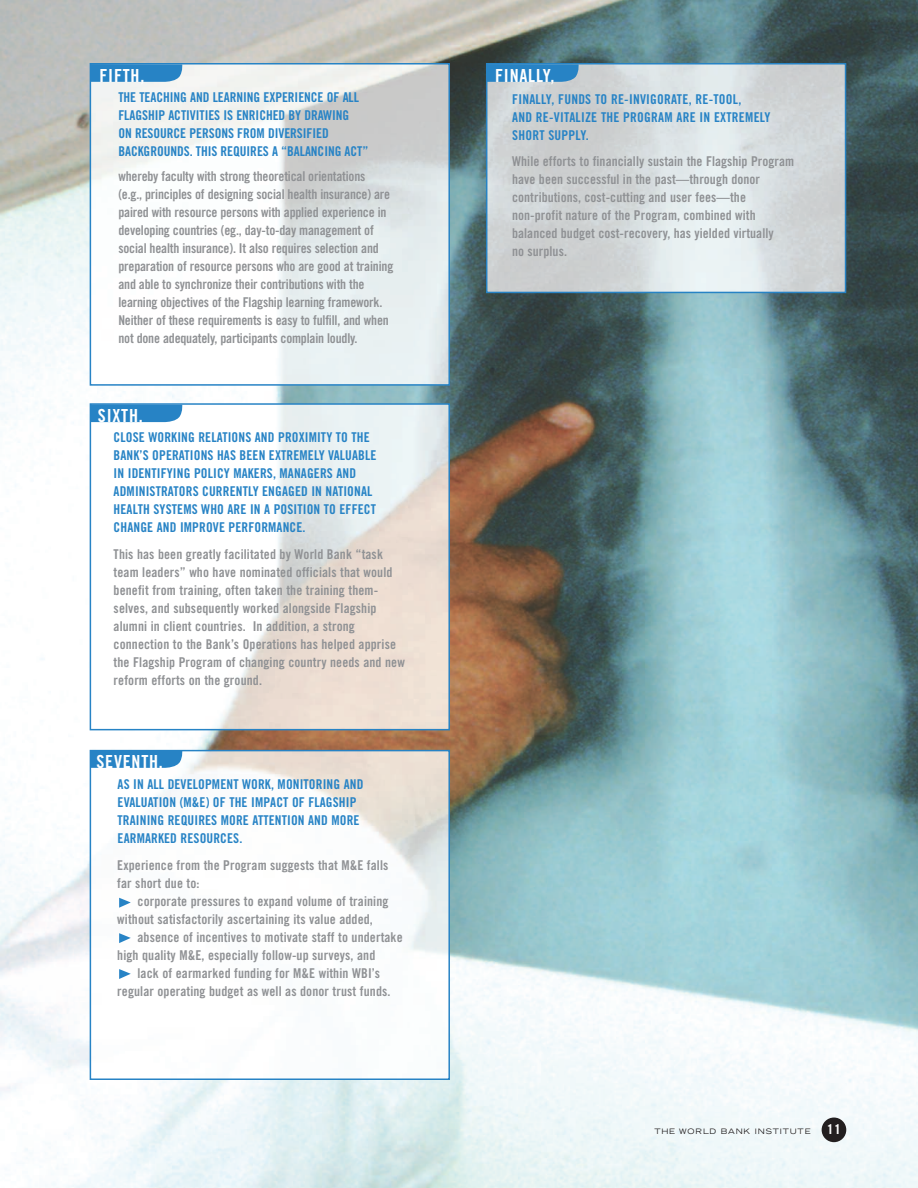
<style>
.page{position:relative;width:918px;height:1188px;background:#fff}
.page>*{position:absolute;margin:0;border:0;box-sizing:border-box;transform-origin:0 0}
.t1{font:18px "Trade Gothic Bold Cond Twenty";letter-spacing:.045em;color:#fff}
.t2{font:13.5px/18px "Trade Gothic Bold Cond Twenty";letter-spacing:.005em;color:#8f9194}
.t3{font:13.5px/18px "Trade Gothic Bold Cond Twenty";letter-spacing:.01em;color:#2783c5}
.t4{font:13.5px/18px "Trade Gothic Bold Cond Twenty";letter-spacing:-.015em;color:#8f9194}
.t5{font:expanded 7.5px "Trade Gothic LH";letter-spacing:.11em;color:#231f20}
.s1{font-family:"Trade Gothic";font-weight:700;font-stretch:normal;font-size:13.5px;color:#fff}
</style>
<div class="page">
<img style="left:0;top:0;width:918px;height:1188px">
<div style="left:822px;top:1118px;width:24px;height:24px;background:#231f20;border-radius:50%"></div>
<img style="left:93px;top:66px;width:354px;height:317px">
<div style="left:90px;top:63px;width:360px;height:323px;border:2px solid #2783c5"></div>
<svg style="left:91px;top:64px;width:92px;height:18px;background:#3188c7"></svg>
<img style="left:93px;top:406px;width:354px;height:321px">
<div style="left:90px;top:403px;width:360px;height:327px;border:2px solid #2783c5"></div>
<svg style="left:91px;top:404px;width:92px;height:18px;background:#2f88c7"></svg>
<img style="left:93px;top:753px;width:354px;height:324px">
<div style="left:90px;top:750px;width:360px;height:330px;border:2px solid #2783c5"></div>
<svg style="left:91px;top:750px;width:92px;height:18px;background:#3088c7"></svg>
<img style="left:489px;top:66px;width:354px;height:224px">
<div style="left:486px;top:63px;width:360px;height:230px;border:2px solid #2783c5"></div>
<svg style="left:487px;top:64px;width:92px;height:18px;background:#2e86c5"></svg>
<svg style="left:119px;top:898px;width:12px;height:10px"></svg>
<svg style="left:119px;top:933px;width:12px;height:10px"></svg>
<svg style="left:119px;top:969px;width:12px;height:10px"></svg>
<h1 class="t1" style="left:99px;top:69px;width:46px">FIFTH,</h1>
<p class="t3" style="left:118px;top:89px;width:252px">THE TEACHING AND LEARNING EXPERIENCE OF ALL FLAGSHIP ACTIVITIES IS ENRICHED BY DRAWING<br>ON RESOURCE PERSONS FROM DIVERSIFIED BACKGROUNDS. THIS REQUIRES A “BALANCING ACT”</p>
<p class="t4" style="left:118px;top:168px;width:276px">whereby faculty with strong theoretical orientations<br>(e.g., principles of designing social health insurance) are paired with resource persons with applied experience in developing countries (eg., day-to-day management of social health insurance). It also requires selection and preparation of resource persons who are good at training and able to synchronize their contributions with the learning objectives of the Flagship learning framework.<br>Neither of these requirements is easy to fulfill, and when not done adequately, participants complain loudly.</p>
<h1 class="t1" style="left:98px;top:409px;width:46px">SIXTH,</h1>
<p class="t3" style="left:114px;top:429px;width:264px">CLOSE WORKING RELATIONS AND PROXIMITY TO THE BANK’S OPERATIONS HAS BEEN EXTREMELY VALUABLE IN IDENTIFYING POLICY MAKERS, MANAGERS AND ADMINISTRATORS CURRENTLY ENGAGED IN NATIONAL HEALTH SYSTEMS WHO ARE IN A POSITION TO EFFECT CHANGE AND IMPROVE PERFORMANCE.</p>
<p class="t2" style="left:114px;top:546px;width:293px">This has been greatly facilitated by World Bank “task team leaders” who have nominated officials that would benefit from training, often taken the training them&shy;selves, and subsequently worked alongside Flagship alumni in client countries. In addition, a strong connection to the Bank’s Operations has helped apprise the Flagship Program of changing country needs and new reform efforts on the ground.</p>
<h1 class="t1" style="left:96px;top:755px;width:68px">SEVENTH,</h1>
<p class="t3" style="left:118px;top:777px;width:247px">AS IN ALL DEVELOPMENT WORK, MONITORING AND EVALUATION (M&amp;E) OF THE IMPACT OF FLAGSHIP TRAINING REQUIRES MORE ATTENTION AND MORE EARMARKED RESOURCES.</p>
<p class="t2" style="left:117px;top:858px;width:273px">Experience from the Program suggests that M&amp;E falls far short due to:</p>
<p class="t2" style="left:117px;top:894px;width:273px;text-indent:20px">corporate pressures to expand volume of training without satisfactorily ascertaining its value added,</p>
<p class="t2" style="left:138px;top:930px;width:267px">absence of incentives to motivate staff to undertake</p>
<p class="t2" style="left:117px;top:948px;width:260px">high quality M&amp;E, especially follow-up surveys, and</p>
<p class="t2" style="left:138px;top:966px;width:244px">lack of earmarked funding for M&amp;E within WBI’s</p>
<p class="t2" style="left:117px;top:984px;width:275px">regular operating budget as well as donor trust funds.</p>
<h1 class="t1" style="left:495px;top:69px;width:61px">FINALLY,</h1>
<p class="t3" style="left:512px;top:92px;width:260px">FINALLY, FUNDS TO RE-INVIGORATE, RE-TOOL,<br>AND RE-VITALIZE THE PROGRAM ARE IN EXTREMELY<br>SHORT SUPPLY.</p>
<p class="t2" style="left:512px;top:153px;width:283px">While efforts to financially sustain the Flagship Program have been successful in the past—through donor contributions, cost-cutting and user fees—the non-profit nature of the Program, combined with balanced budget cost-recovery, has yielded virtually<br>no surplus.</p>
<p class="t5" style="left:654px;top:1129px;width:189px">THE WORLD BANK INSTITUTE <span class="s1">11</span></p>
</div>
